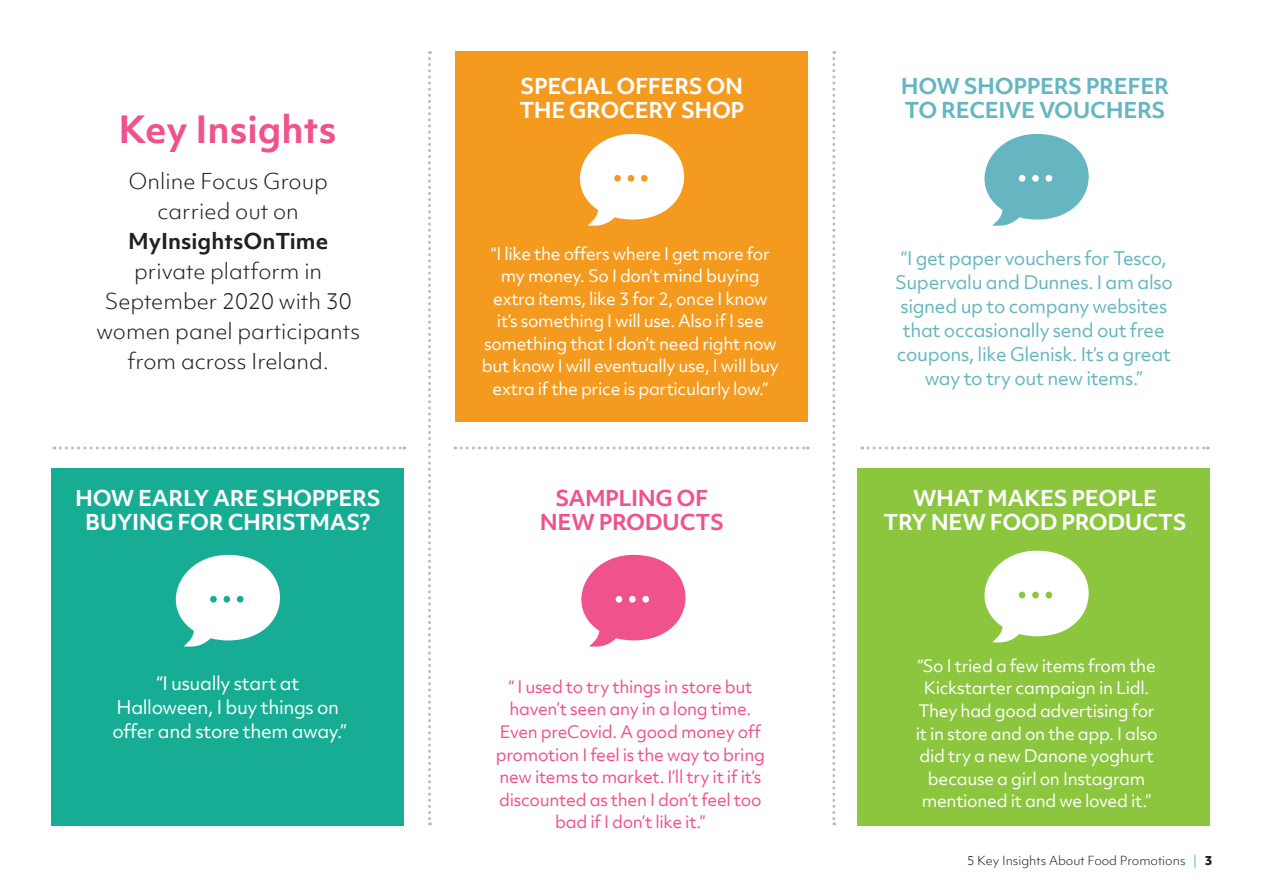
<style>
.page{position:relative;width:1263px;height:893px;background:#fff}
.page>*{position:absolute;margin:0;border:0;box-sizing:border-box;transform-origin:0 0}
.t1{font:700 36px "Objektiv Mk 1";color:#ef528d}
.t2{font:300 21px/30px "Objektiv Mk 1";color:#231f20;text-align:center}
.t3{font:700 21px/24px "Objektiv Mk 1";letter-spacing:-.02em;color:#fff;text-align:center}
.t4{font:700 21px/24px "Objektiv Mk 1";letter-spacing:-.02em;color:#65b6c1}
.t5{font:700 21px/24px "Objektiv Mk 1";letter-spacing:-.02em;color:#ef528d;text-align:center}
.t6{font:700 21px "Objektiv Mk 1";color:#231f20}
.t7{font:18px/24px "Objektiv Mk 2";letter-spacing:-.02em;color:#65b6c1;text-align:center}
.t8{font:18px/24px "Objektiv Mk 2";letter-spacing:-.02em;color:#fff;text-align:center}
.t9{font:16.5px/22.5px "Objektiv Mk 2";letter-spacing:-.02em;color:#fff;text-align:center}
.t10{font:16.5px/22.5px "Objektiv Mk 2";letter-spacing:-.02em;color:#ef528d;text-align:center}
.t11{font:300 12px "Objektiv Mk 1";color:#231f20}
.s1{color:#17ad94}
.s2{font-weight:800}
</style>
<div class="page">
<div style="left:455px;top:51px;width:353px;height:371px;background:#f49a1e"></div>
<svg style="left:580px;top:134px;width:104px;height:92px"></svg>
<svg style="left:428px;top:51px;width:3px;height:774px"></svg>
<svg style="left:832px;top:51px;width:3px;height:774px"></svg>
<svg style="left:581px;top:555px;width:104px;height:92px"></svg>
<svg style="left:54px;top:446px;width:351px;height:3px"></svg>
<svg style="left:862px;top:446px;width:346px;height:3px"></svg>
<svg style="left:455px;top:446px;width:353px;height:3px"></svg>
<svg style="left:984px;top:134px;width:105px;height:92px"></svg>
<div style="left:51px;top:468px;width:353px;height:357px;background:#17ad94"></div>
<svg style="left:176px;top:555px;width:104px;height:92px"></svg>
<div style="left:857px;top:468px;width:353px;height:357px;background:#8bc63e"></div>
<svg style="left:984px;top:551px;width:105px;height:91px"></svg>
<h1 class="t1" style="left:118px;top:104px;width:220px">Key Insights</h1>
<p class="t2" style="left:128px;top:166px;width:201px">Online Focus Group carried out on</p>
<p class="t6" style="left:128px;top:226px;width:202px">MyInsightsOnTime</p>
<p class="t2" style="left:96px;top:256px;width:265px">private platform in<br>September 2020 with 30 women panel participants from across Ireland.</p>
<p class="t3" style="left:75px;top:486px;width:307px">HOW EARLY ARE SHOPPERS<br>BUYING FOR CHRISTMAS?</p>
<p class="t8" style="left:112px;top:671px;width:236px">“I usually start at<br>Halloween, I buy things on offer and store them away.”</p>
<p class="t3" style="left:519px;top:73px;width:226px;text-align:left">SPECIAL OFFERS ON<br>THE GROCERY SHOP</p>
<p class="t9" style="left:482px;top:242px;width:298px">“I like the offers where I get more for my money. So I don’t mind buying extra items, like 3 for 2, once I know it’s something I will use. Also if I see something that I don’t need right now but know I will eventually use, I will buy extra if the price is particularly low.”</p>
<p class="t5" style="left:540px;top:486px;width:186px">SAMPLING OF<br>NEW PRODUCTS</p>
<p class="t10" style="left:496px;top:675px;width:271px">“ I used to try things in store but haven’t seen any in a long time.<br>Even preCovid. A good money off promotion I feel is the way to bring new items to market. I’ll try it if it’s discounted as then I don’t feel too bad if I don’t like it.”</p>
<p class="t4" style="left:901px;top:73px;width:270px">HOW SHOPPERS PREFER<br>TO RECEIVE VOUCHERS</p>
<p class="t7" style="left:895px;top:246px;width:279px">“I get paper vouchers for Tesco,<br>Supervalu and Dunnes. I am also signed up to company websites that occasionally send out free coupons, like Glenisk. It’s a great way to try out new items.”</p>
<p class="t3" style="left:883px;top:486px;width:304px">WHAT MAKES PEOPLE<br>TRY NEW FOOD PRODUCTS</p>
<p class="t9" style="left:916px;top:654px;width:243px">“So I tried a few items from the<br>Kickstarter campaign in Lidl.<br>They had good advertising for it in store and on the app. I also did try a new Danone yoghurt because a girl on Instagram mentioned it and we loved it.”</p>
<p class="t11" style="left:967px;top:852px;width:247px">5 Key Insights About Food Promotions <span class="s1">|</span> <span class="s2">3</span></p>
</div>
